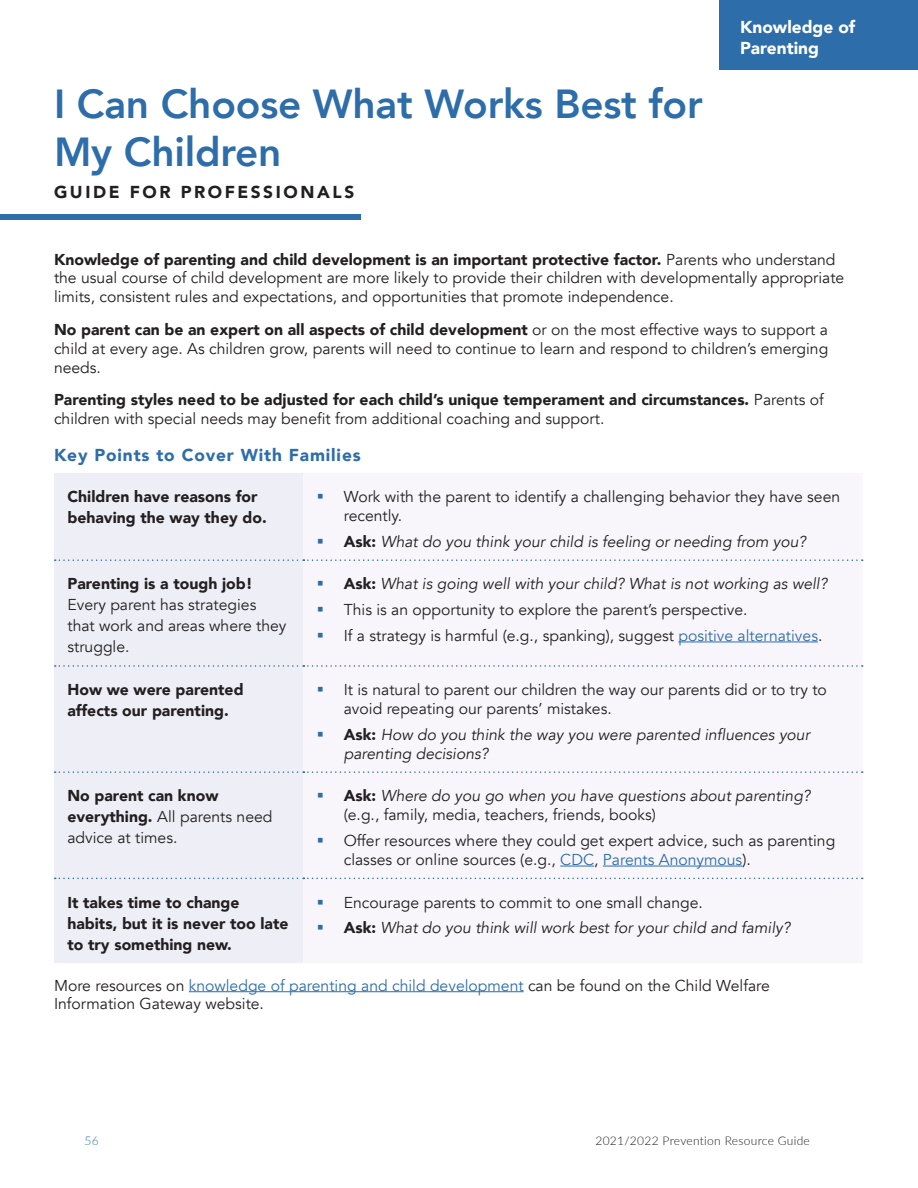
<style>
.page{position:relative;width:918px;height:1188px;background:#fff}
.page>*{position:absolute;margin:0;border:0;box-sizing:border-box;transform-origin:0 0}
.t1{font:800 40.5px/48.6px "Avenir";letter-spacing:-.005em;color:#2d6da9}
.t2{font:900 17.25px "Avenir";letter-spacing:.05em;color:#2d6da9}
.t3{font:900 17.25px "Avenir";letter-spacing:.15em;color:#231f20}
.t4{font:900 17.25px/20.7px "Avenir";color:#fff}
.t5{font:15.75px/18.9px "Avenir";color:#231f20}
.t6{font:italic 15.75px/18.9px "Avenir";color:#231f20}
.t7{font:900 15.75px/21px "Avenir";color:#231f20}
.t8{font:300 12px "Lato";letter-spacing:.025em;color:#231f20}
.t9{font:300 12px "Lato";color:#2d6da9}
.s1{font-weight:900}
.s2{font-weight:400}
.s3{font-weight:900;font-style:normal}
.s4{color:#2d6da9}
.s5{font-style:normal}
</style>
<div class="page">
<div style="left:719px;top:0;width:199px;height:70px;background:#2d6da9"></div>
<hr style="left:189px;top:991px;width:335px;height:1px;background:#2d6da9">
<div style="left:54px;top:473px;width:249px;height:490px;background:#eeeff6"></div>
<svg style="left:55px;top:559px;width:808px;height:2px"></svg>
<svg style="left:55px;top:665px;width:808px;height:2px"></svg>
<svg style="left:55px;top:771px;width:808px;height:2px"></svg>
<svg style="left:55px;top:878px;width:808px;height:1px"></svg>
<hr style="left:678px;top:642px;width:140px;height:1px;background:#2d6da9">
<hr style="left:560px;top:866px;width:34px;height:1px;background:#2d6da9">
<hr style="left:603px;top:866px;width:139px;height:1px;background:#2d6da9">
<div style="left:0;top:214px;width:361px;height:6px;background:#2d6da9"></div>
<h1 class="t1" style="left:54px;top:79px;width:650px">I Can Choose What Works Best for<br>My Children</h1>
<h2 class="t3" style="left:54px;top:177px;width:302px">GUIDE FOR PROFESSIONALS</h2>
<p class="t4" style="left:740px;top:16px;width:117px">Knowledge of<br>Parenting</p>
<p class="t5" style="left:54px;top:250px;width:792px"><span class="s1">Knowledge of parenting and child development is an important protective factor.</span> Parents who understand the usual course of child development are more likely to provide their children with developmentally appropriate limits, consistent rules and expectations, and opportunities that promote independence.</p>
<p class="t5" style="left:54px;top:320px;width:776px;text-align:justify"><span class="s1">No parent can be an expert on all aspects of child development</span> or on the most effective ways to support a child at every age. As children grow, parents will need to continue to learn and respond to children’s emerging needs.</p>
<p class="t7" style="left:54px;top:390px;width:771px;line-height:18.9px">Parenting styles need to be adjusted for each child’s unique temperament and circumstances. <span class="s2">Parents of children with special needs may benefit from additional coaching and support.</span></p>
<h3 class="t2" style="left:54px;top:441px;width:308px">Key Points to Cover With Families</h3>
<p class="t7" style="left:68px;top:486px;width:201px">Children have reasons for behaving the way they do.</p>
<p class="t5" style="left:344px;top:488px;width:498px">Work with the parent to identify a challenging behavior they have seen recently.</p>
<p class="t6" style="left:344px;top:532px;width:464px"><span class="s3">Ask:</span> What do you think your child is feeling or needing from you?</p>
<p class="t5" style="left:67px;top:574px;width:221px;line-height:21px"><span class="s1">Parenting is a tough job!<br></span>Every parent has strategies that work and areas where they struggle.</p>
<p class="t6" style="left:344px;top:575px;width:485px"><span class="s3">Ask:</span> What is going well with your child? What is not working as well?</p>
<p class="t5" style="left:344px;top:601px;width:405px">This is an opportunity to explore the parent’s perspective.</p>
<p class="t5" style="left:344px;top:626px;width:480px">If a strategy is harmful (e.g., spanking), suggest <span class="s4">positive alternatives</span>.</p>
<p class="t7" style="left:67px;top:679px;width:178px">How we were parented affects our parenting.</p>
<p class="t5" style="left:344px;top:681px;width:485px">It is natural to parent our children the way our parents did or to try to avoid repeating our parents’ mistakes.</p>
<p class="t6" style="left:344px;top:725px;width:468px"><span class="s3">Ask:</span> How do you think the way you were parented influences your parenting decisions?</p>
<p class="t5" style="left:67px;top:786px;width:207px;line-height:21px"><span class="s1">No parent can know everything.</span> All parents need advice at times.</p>
<p class="t6" style="left:344px;top:787px;width:468px"><span class="s3">Ask:</span> Where do you go when you have questions about parenting? <span class="s5">(e.g., family, media, teachers, friends, books)</span></p>
<p class="t5" style="left:344px;top:831px;width:493px">Offer resources where they could get expert advice, such as parenting classes or online sources (e.g., <span class="s4">CDC</span>, <span class="s4">Parents Anonymous</span>).</p>
<p class="t7" style="left:67px;top:891px;width:223px">It takes time to change habits, but it is never too late to try something new.</p>
<p class="t5" style="left:344px;top:893px;width:361px">Encourage parents to commit to one small change.</p>
<p class="t6" style="left:344px;top:919px;width:448px"><span class="s3">Ask:</span> What do you think will work best for your child and family?</p>
<p class="t5" style="left:54px;top:976px;width:717px">More resources on <span class="s4">knowledge of parenting and child development</span> can be found on the Child Welfare<br>Information Gateway website.</p>
<p class="t9" style="left:85px;top:1133px;width:16px">56</p>
<p class="t8" style="left:595px;top:1133px;width:216px">2021/2022 Prevention Resource Guide</p>
</div>
